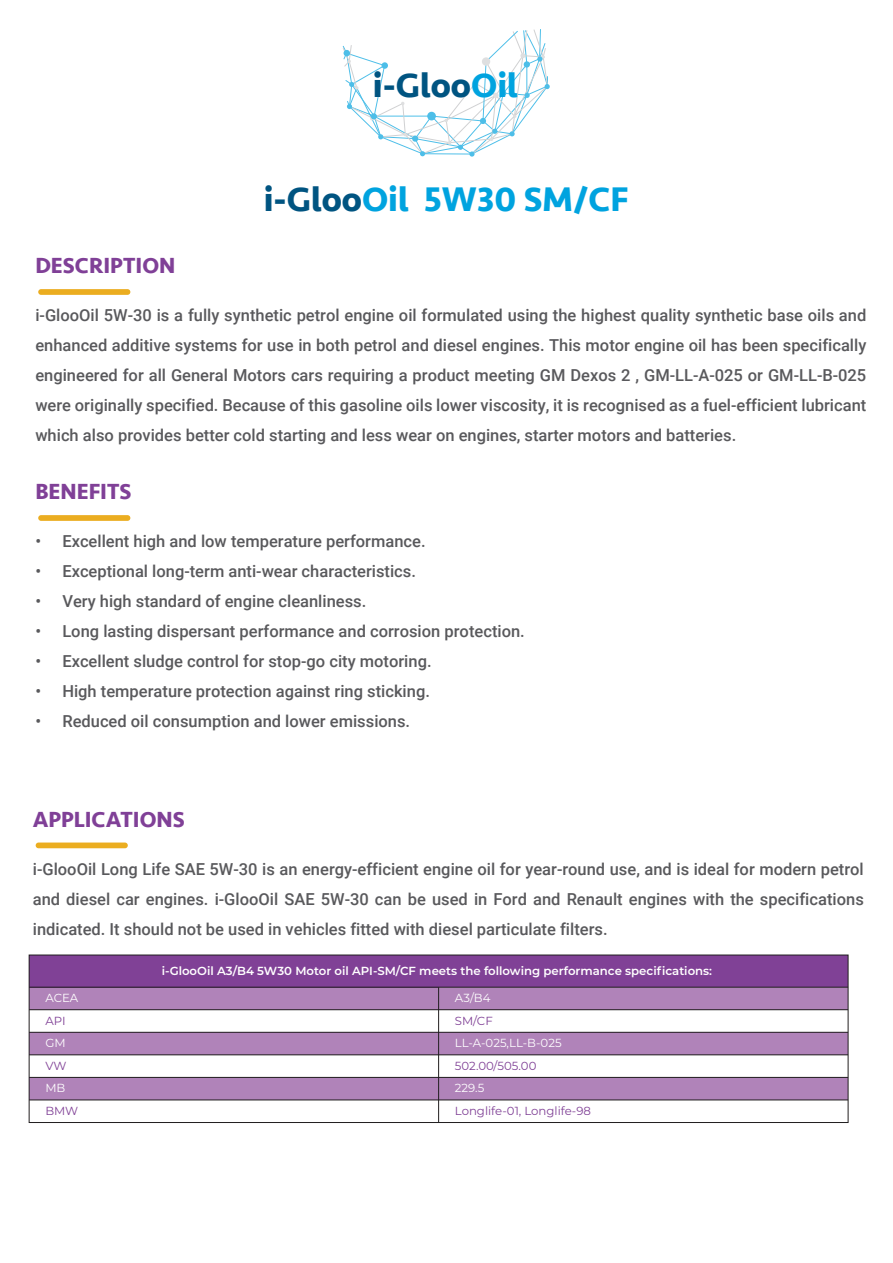
<style>
.page{position:relative;width:893px;height:1263px;background:#fff}
.page>*{position:absolute;margin:0;border:0;box-sizing:border-box;transform-origin:0 0}
.t1{font:700 35.1px "Seravek";color:#00a3df}
.t2{font:700 35.1px "Seravek";color:#005481}
.t3{font:700 22.5px "Seravek";color:#804097}
.t4{font:500 16.5px/30px "Roboto";color:#59595c;text-align:justify}
.t5{font:600 11.7px "Montserrat";color:#fff}
.t6{font:11.7px "Montserrat";color:#804196}
.t7{font:11.7px "Montserrat";color:#fff}
.s1{color:#00a3df}
.s2{color:#005481}
</style>
<div class="page">
<svg style="left:343px;top:29px;width:207px;height:128px"></svg>
<div style="left:427px;top:112px;width:9px;height:8px;background:#4dbee8;border-radius:50%"></div>
<div style="left:38px;top:289px;width:92px;height:6px;background:#ebad20;border-radius:3px"></div>
<div style="left:38px;top:515px;width:92px;height:6px;background:#ebad20;border-radius:3px"></div>
<div style="left:36px;top:842px;width:92px;height:6px;background:#ebad20;border-radius:3px"></div>
<div style="left:29px;top:987px;width:410px;height:23px;background:#b083b9"></div>
<div style="left:29px;top:1032px;width:410px;height:23px;background:#b083b9"></div>
<div style="left:29px;top:1077px;width:410px;height:23px;background:#b083b9"></div>
<div style="left:29px;top:955px;width:819px;height:32px;background:#804196"></div>
<div style="left:439px;top:987px;width:409px;height:23px;background:#b083b9"></div>
<div style="left:439px;top:1032px;width:409px;height:23px;background:#b083b9"></div>
<div style="left:439px;top:1077px;width:409px;height:23px;background:#b083b9"></div>
<hr style="left:29px;top:987px;width:819px;height:1px;background:#211e1f">
<hr style="left:29px;top:1009px;width:819px;height:1px;background:#211e1f">
<hr style="left:29px;top:1032px;width:819px;height:1px;background:#211e1f">
<hr style="left:29px;top:1054px;width:819px;height:1px;background:#211e1f">
<hr style="left:29px;top:1077px;width:819px;height:1px;background:#211e1f">
<hr style="left:29px;top:1099px;width:819px;height:1px;background:#211e1f">
<div style="left:29px;top:955px;width:819px;height:168px;border:1px solid #211e1f"></div>
<hr style="left:438px;top:987px;width:1px;height:135px;background:#211e1f">
<h1 class="t2" style="left:373px;top:57px;width:146px">i-Gloo<span class="s1">Oil</span></h1>
<h1 class="t1" style="left:264px;top:171px;width:366px"><span class="s2">i-Gloo</span>Oil 5W30 SM/CF</h1>
<h2 class="t3" style="left:35px;top:248px;width:142px">DESCRIPTION</h2>
<p class="t4" style="left:35px;top:300px;width:832px">i-GlooOil 5W-30 is a fully synthetic petrol engine oil formulated using the highest quality synthetic base oils and enhanced additive systems for use in both petrol and diesel engines. This motor engine oil has been specifically engineered for all General Motors cars requiring a product meeting GM Dexos 2 , GM-LL-A-025 or GM-LL-B-025 were originally specified. Because of this gasoline oils lower viscosity, it is recognised as a fuel-efficient lubricant which also provides better cold starting and less wear on engines, starter motors and batteries.</p>
<h2 class="t3" style="left:35px;top:474px;width:98px">BENEFITS</h2>
<p class="t4" style="left:35px;top:526px;width:392px">• Excellent high and low temperature performance.</p>
<p class="t4" style="left:35px;top:556px;width:382px">• Exceptional long-term anti-wear characteristics.</p>
<p class="t4" style="left:35px;top:586px;width:332px">• Very high standard of engine cleanliness.</p>
<p class="t4" style="left:35px;top:616px;width:491px">• Long lasting dispersant performance and corrosion protection.</p>
<p class="t4" style="left:35px;top:646px;width:398px">• Excellent sludge control for stop-go city motoring.</p>
<p class="t4" style="left:35px;top:676px;width:396px">• High temperature protection against ring sticking.</p>
<p class="t4" style="left:35px;top:706px;width:376px">• Reduced oil consumption and lower emissions.</p>
<h2 class="t3" style="left:33px;top:801px;width:153px">APPLICATIONS</h2>
<p class="t4" style="left:33px;top:853px;width:832px">i-GlooOil Long Life SAE 5W-30 is an energy-efficient engine oil for year-round use, and is ideal for modern petrol and diesel car engines. i-GlooOil SAE 5W-30 can be used in Ford and Renault engines with the specifications indicated. It should not be used in vehicles fitted with diesel particulate filters.</p>
<p class="t7" style="left:45px;top:990px;width:34px">ACEA</p>
<p class="t6" style="left:45px;top:1012px;width:22px">API</p>
<p class="t7" style="left:45px;top:1035px;width:22px">GM</p>
<p class="t6" style="left:45px;top:1057px;width:23px">VW</p>
<p class="t6" style="left:45px;top:1102px;width:34px">BMW</p>
<p class="t7" style="left:45px;top:1080px;width:22px">MB</p>
<p class="t5" style="left:162px;top:962px;width:552px">i-GlooOil A3/B4 5W30 Motor oil API-SM/CF meets the following performance specifications:</p>
<p class="t7" style="left:455px;top:990px;width:37px">A3/B4</p>
<p class="t6" style="left:455px;top:1012px;width:39px">SM/CF</p>
<p class="t7" style="left:455px;top:1035px;width:108px">LL-A-025,LL-B-025</p>
<p class="t6" style="left:455px;top:1057px;width:83px">502.00/505.00</p>
<p class="t6" style="left:455px;top:1102px;width:138px">Longlife-01, Longlife-98</p>
<p class="t7" style="left:455px;top:1080px;width:31px">229.5</p>
</div>
